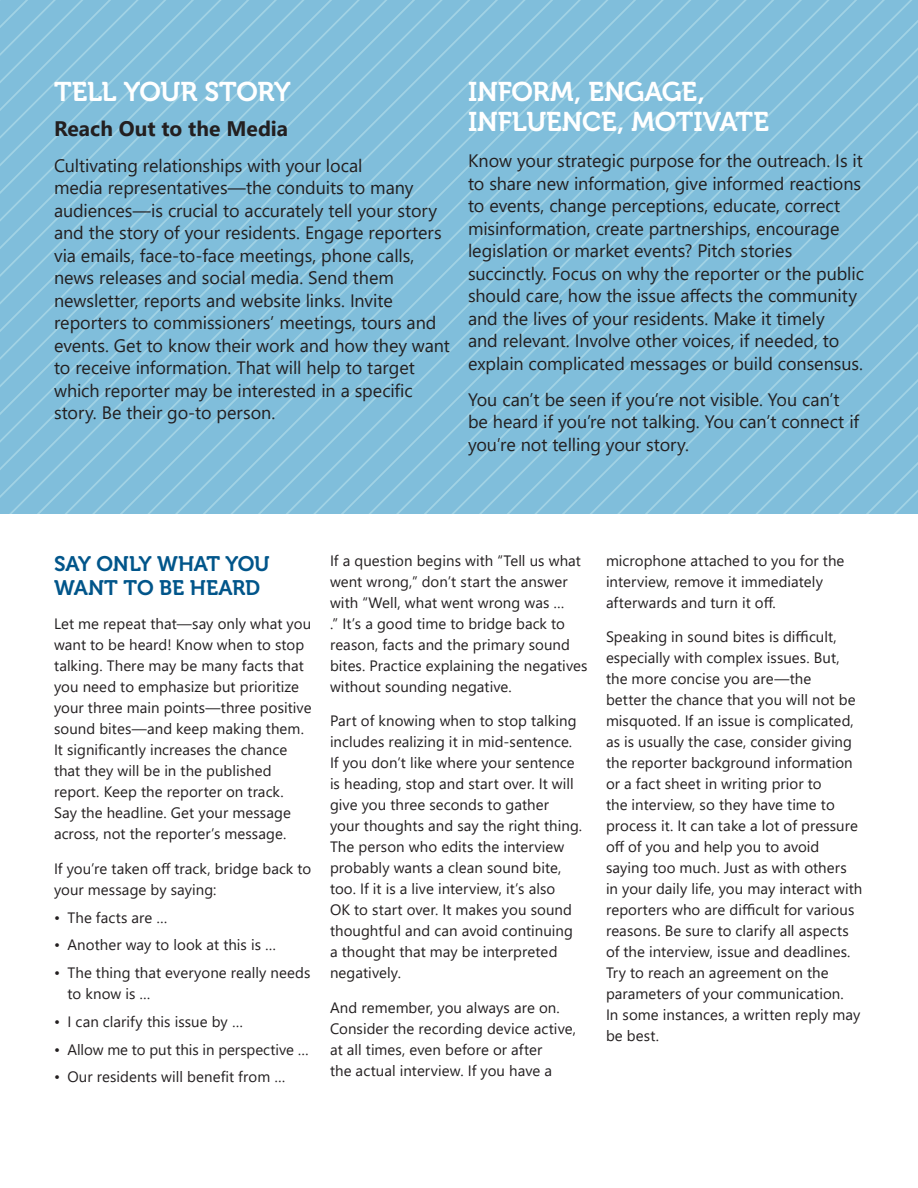
<style>
.page{position:relative;width:918px;height:1188px;background:#fff}
.page>*{position:absolute;margin:0;border:0;box-sizing:border-box;transform-origin:0 0}
.Museo_Subhead{font:27px/30px "Museo 700";letter-spacing:-.01em;color:#fff}
.Museo_Subhead-2{font:21px/24px "Museo 700";letter-spacing:-.01em;color:#01558a}
.Body_Text{font:700 21px "Segoe UI";color:#231f20}
.Body_Text-2{font:18px/22.5px "Segoe UI";letter-spacing:-.005em;color:#231f20}
.Body_Text-3{font:15px/21px "Segoe UI";letter-spacing:.005em;color:#231f20}
</style>
<div class="page">
<svg style="left:0;top:0;width:918px;height:513px;background:#82bfdb"></svg>
<p class="Museo_Subhead" style="left:54px;top:77px;width:238px">TELL YOUR STORY</p>
<p class="Body_Text" style="left:54px;top:108px;width:236px">Reach Out to the Media</p>
<p class="Body_Text-2" style="left:54px;top:153px;width:398px">Cultivating relationships with your local<br>media representatives—the conduits to many audiences—is crucial to accurately tell your story and the story of your residents. Engage reporters via emails, face-to-face meetings, phone calls, news releases and social media. Send them newsletter, reports and website links. Invite reporters to commissioners’ meetings, tours and events. Get to know their work and how they want to receive information. That will help to target which reporter may be interested in a specific story. Be their go-to person.</p>
<p class="Museo_Subhead" style="left:468px;top:77px;width:302px">INFORM, ENGAGE,<br>INFLUENCE, MOTIVATE</p>
<p class="Body_Text-2" style="left:468px;top:148px;width:398px">Know your strategic purpose for the outreach. Is it to share new information, give informed reactions to events, change perceptions, educate, correct misinformation, create partnerships, encourage legislation or market events? Pitch stories succinctly. Focus on why the reporter or the public should care, how the issue affects the community and the lives of your residents. Make it timely<br>and relevant. Involve other voices, if needed, to explain complicated messages or build consensus.</p>
<p class="Body_Text-2" style="left:468px;top:387px;width:393px">You can’t be seen if you’re not visible. You can’t be heard if you’re not talking. You can’t connect if you’re not telling your story.</p>
<p class="Museo_Subhead-2" style="left:54px;top:552px;width:217px">SAY ONLY WHAT YOU<br>WANT TO BE HEARD</p>
<p class="Body_Text-3" style="left:54px;top:612px;width:259px">Let me repeat that—say only what you want to be heard! Know when to stop talking. There may be many facts that you need to emphasize but prioritize your three main points—three positive sound bites—and keep making them.<br>It significantly increases the chance that they will be in the published report. Keep the reporter on track.<br>Say the headline. Get your message across, not the reporter’s message.</p>
<p class="Body_Text-3" style="left:54px;top:857px;width:259px">If you’re taken off track, bridge back to your message by saying:</p>
<p class="Body_Text-3" style="left:54px;top:905px;width:115px">• The facts are …</p>
<p class="Body_Text-3" style="left:54px;top:933px;width:224px">• Another way to look at this is …</p>
<p class="Body_Text-3" style="left:68px;top:961px;width:245px;text-indent:-14px">• The thing that everyone really needs to know is …</p>
<p class="Body_Text-3" style="left:54px;top:1010px;width:191px">• I can clarify this issue by …</p>
<p class="Body_Text-3" style="left:54px;top:1037px;width:256px">• Allow me to put this in perspective …</p>
<p class="Body_Text-3" style="left:54px;top:1065px;width:233px">• Our residents will benefit from …</p>
<p class="Body_Text-3" style="left:330px;top:549px;width:259px">If a question begins with “Tell us what went wrong,” don’t start the answer with “Well, what went wrong was …<br>.” It’s a good time to bridge back to reason, facts and the primary sound bites. Practice explaining the negatives without sounding negative.</p>
<p class="Body_Text-3" style="left:330px;top:709px;width:254px">Part of knowing when to stop talking includes realizing it in mid-sentence.<br>If you don’t like where your sentence is heading, stop and start over. It will give you three seconds to gather your thoughts and say the right thing.<br>The person who edits the interview probably wants a clean sound bite, too. If it is a live interview, it’s also<br>OK to start over. It makes you sound thoughtful and can avoid continuing a thought that may be interpreted negatively.</p>
<p class="Body_Text-3" style="left:330px;top:996px;width:247px">And remember, you always are on.<br>Consider the recording device active, at all times, even before or after<br>the actual interview. If you have a</p>
<p class="Body_Text-3" style="left:606px;top:549px;width:240px">microphone attached to you for the interview, remove it immediately afterwards and turn it off.</p>
<p class="Body_Text-3" style="left:606px;top:625px;width:258px">Speaking in sound bites is difficult, especially with complex issues. But, the more concise you are—the<br>better the chance that you will not be misquoted. If an issue is complicated, as is usually the case, consider giving the reporter background information or a fact sheet in writing prior to<br>the interview, so they have time to process it. It can take a lot of pressure off of you and help you to avoid saying too much. Just as with others in your daily life, you may interact with reporters who are difficult for various reasons. Be sure to clarify all aspects of the interview, issue and deadlines.<br>Try to reach an agreement on the parameters of your communication.<br>In some instances, a written reply may be best.</p>
</div>
